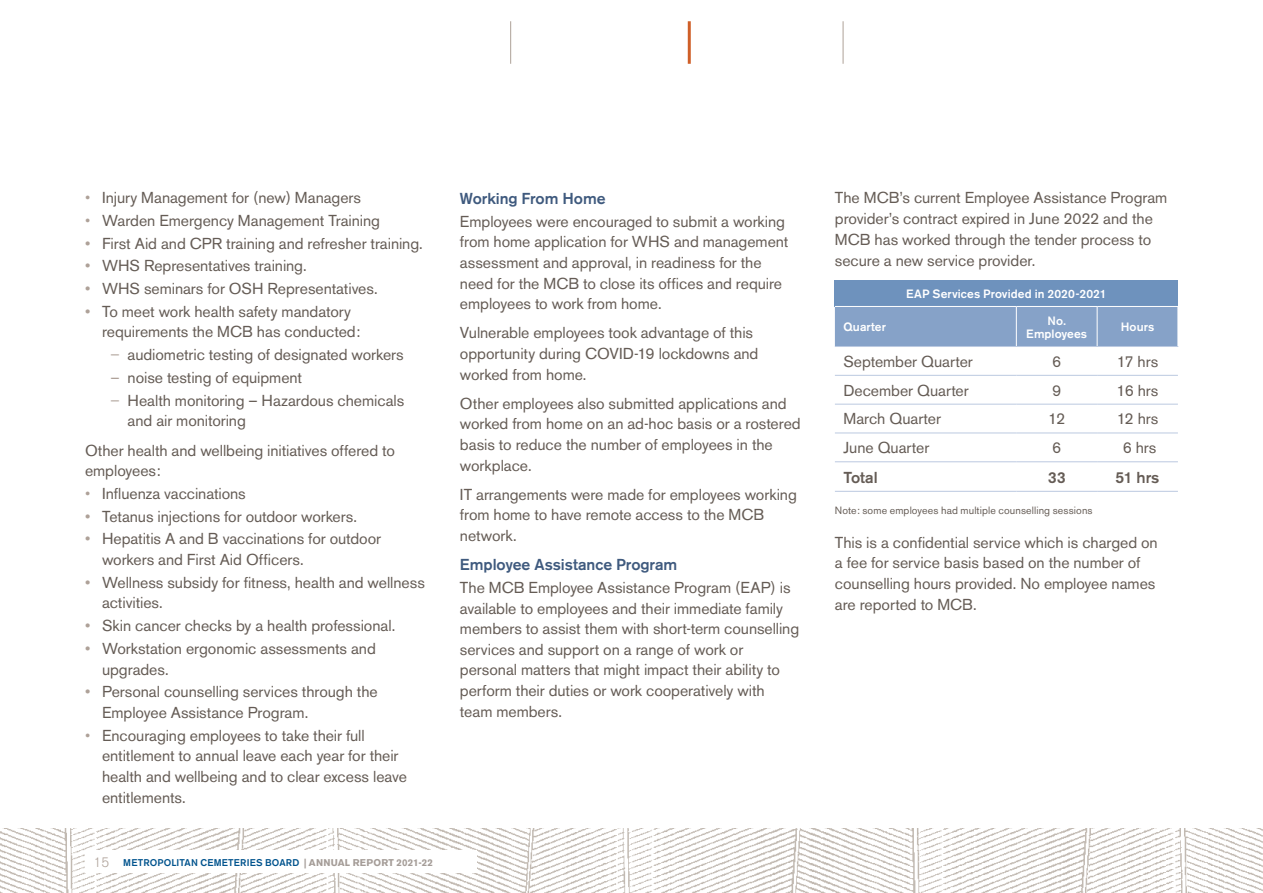
<style>
.page{position:relative;width:1263px;height:893px;background:#fff}
.page>*{position:absolute;margin:0;border:0;box-sizing:border-box;transform-origin:0 0}
.t1{font:15.75px/20.7px "Akzidenz Grotesk BE";letter-spacing:-.005em;color:#655c55}
.t2{font:500 15.75px "Akzidenz Grotesk BE";letter-spacing:-.005em;color:#3f5a7e}
.t3{font:500 15.75px "Akzidenz Grotesk BE";letter-spacing:-.005em;color:#655c55}
.t4{font:500 12px/13.5px "Akzidenz Grotesk BE";letter-spacing:.01em;color:#fff;text-align:center}
.t5{font:10.5px "Akzidenz Grotesk BE";letter-spacing:.01em;color:#655c55}
.t6{font:500 9.75px "Akzidenz Grotesk BE";letter-spacing:.015em;color:#00538d}
.s1{font-weight:300;color:#aea198}
.s2{color:#aea198}
.s3{font-weight:300;font-size:13.5px;color:#aea198}
.s4{font-weight:700;color:#a59d98}
</style>
<div class="page">
<img style="left:0;top:828px;width:1263px;height:65px">
<div style="left:85px;top:850px;width:391px;height:23px;background:#fff"></div>
<div style="left:835px;top:280px;width:343px;height:26px;background:#6e92bd"></div>
<div style="left:835px;top:307px;width:342px;height:39px;background:#86a2c8"></div>
<hr style="left:1016px;top:307px;width:1px;height:39px;background:#fff">
<hr style="left:1097px;top:307px;width:1px;height:39px;background:#fff">
<hr style="left:835px;top:375px;width:181px;height:1px;background:#bbc9e0">
<hr style="left:1016px;top:375px;width:81px;height:1px;background:#bbc9e0">
<hr style="left:1097px;top:375px;width:81px;height:1px;background:#bbc9e0">
<hr style="left:835px;top:404px;width:181px;height:1px;background:#bbc9e0">
<hr style="left:1016px;top:404px;width:81px;height:1px;background:#bbc9e0">
<hr style="left:1097px;top:404px;width:81px;height:1px;background:#bbc9e0">
<hr style="left:835px;top:433px;width:181px;height:1px;background:#bbc9e0">
<hr style="left:1016px;top:433px;width:81px;height:1px;background:#bbc9e0">
<hr style="left:1097px;top:433px;width:81px;height:1px;background:#bbc9e0">
<hr style="left:835px;top:461px;width:181px;height:1px;background:#bbc9e0">
<hr style="left:1016px;top:461px;width:81px;height:1px;background:#bbc9e0">
<hr style="left:1097px;top:461px;width:81px;height:1px;background:#bbc9e0">
<hr style="left:835px;top:491px;width:181px;height:1px;background:#bbc9e0">
<hr style="left:1016px;top:491px;width:81px;height:1px;background:#bbc9e0">
<hr style="left:1097px;top:491px;width:81px;height:1px;background:#bbc9e0">
<hr style="left:835px;top:346px;width:181px;height:1px;background:#bbc9e0">
<hr style="left:1016px;top:346px;width:81px;height:1px;background:#bbc9e0">
<hr style="left:1097px;top:346px;width:81px;height:1px;background:#bbc9e0">
<hr style="left:510px;top:21px;width:1px;height:43px;background:#aea198">
<hr style="left:843px;top:21px;width:1px;height:43px;background:#aea198">
<hr style="left:688px;top:21px;width:3px;height:43px;background:#cf5f28">
<p class="t1" style="left:85px;top:187px;width:278px"><span class="s1">•</span> Injury Management for (new) Managers</p>
<p class="t1" style="left:85px;top:210px;width:296px"><span class="s1">•</span> Warden Emergency Management Training</p>
<p class="t1" style="left:85px;top:233px;width:339px"><span class="s2">•</span> First Aid and CPR training and refresher training.</p>
<p class="t1" style="left:85px;top:256px;width:223px"><span class="s2">•</span> WHS Representatives training.</p>
<p class="t1" style="left:85px;top:278px;width:294px"><span class="s2">•</span> WHS seminars for OSH Representatives.</p>
<p class="t1" style="left:102px;top:301px;width:260px;text-indent:-17px"><span class="s2">•</span> To meet work health safety mandatory requirements the MCB has conducted:</p>
<p class="t1" style="left:111px;top:344px;width:295px"><span class="s1">–</span> audiometric testing of designated workers</p>
<p class="t1" style="left:111px;top:367px;width:193px"><span class="s2">–</span> noise testing of equipment</p>
<p class="t1" style="left:128px;top:390px;width:278px;text-indent:-17px"><span class="s1">–</span> Health monitoring – Hazardous chemicals and air monitoring</p>
<p class="t1" style="left:85px;top:440px;width:311px">Other health and wellbeing initiatives offered to employees:</p>
<p class="t1" style="left:85px;top:483px;width:162px"><span class="s1">•</span> Influenza vaccinations</p>
<p class="t1" style="left:85px;top:506px;width:273px"><span class="s2">•</span> Tetanus injections for outdoor workers.</p>
<p class="t1" style="left:102px;top:529px;width:281px;text-indent:-17px"><span class="s2">•</span> Hepatitis A and B vaccinations for outdoor workers and First Aid Officers.</p>
<p class="t1" style="left:102px;top:572px;width:324px;text-indent:-17px"><span class="s2">•</span> Wellness subsidy for fitness, health and wellness activities.</p>
<p class="t1" style="left:85px;top:615px;width:312px"><span class="s2">•</span> Skin cancer checks by a health professional.</p>
<p class="t1" style="left:102px;top:638px;width:275px;text-indent:-17px"><span class="s2">•</span> Workstation ergonomic assessments and upgrades.</p>
<p class="t1" style="left:102px;top:681px;width:277px;text-indent:-17px"><span class="s2">•</span> Personal counselling services through the<br>Employee Assistance Program.</p>
<p class="t1" style="left:102px;top:725px;width:306px;text-indent:-17px"><span class="s1">•</span> Encouraging employees to take their full entitlement to annual leave each year for their health and wellbeing and to clear excess leave entitlements.</p>
<p class="t6" style="left:94px;top:856px;width:341px"><span class="s3">15</span> METROPOLITAN CEMETERIES BOARD <span class="s4">| ANNUAL REPORT 2021-22</span></p>
<p class="t2" style="left:460px;top:189px;width:147px">Working From Home</p>
<p class="t1" style="left:460px;top:211px;width:330px">Employees were encouraged to submit a working from home application for WHS and management assessment and approval, in readiness for the need for the MCB to close its offices and require employees to work from home.</p>
<p class="t1" style="left:460px;top:323px;width:300px">Vulnerable employees took advantage of this opportunity during COVID-19 lockdowns and worked from home.</p>
<p class="t1" style="left:460px;top:393px;width:342px">Other employees also submitted applications and worked from home on an ad-hoc basis or a rostered basis to reduce the number of employees in the workplace.</p>
<p class="t1" style="left:460px;top:484px;width:338px">IT arrangements were made for employees working from home to have remote access to the MCB network.</p>
<p class="t2" style="left:460px;top:555px;width:219px">Employee Assistance Program</p>
<p class="t1" style="left:460px;top:577px;width:341px">The MCB Employee Assistance Program (EAP) is available to employees and their immediate family members to assist them with short-term counselling services and support on a range of work or personal matters that might impact their ability to perform their duties or work cooperatively with team members.</p>
<p class="t1" style="left:835px;top:188px;width:334px">The MCB’s current Employee Assistance Program provider’s contract expired in June 2022 and the MCB has worked through the tender process to secure a new service provider.</p>
<p class="t4" style="left:906px;top:287px;width:202px">EAP Services Provided in 2020-2021</p>
<p class="t4" style="left:843px;top:320px;width:44px">Quarter</p>
<p class="t4" style="left:1026px;top:313px;width:62px">No.<br>Employees</p>
<p class="t4" style="left:1121px;top:320px;width:35px">Hours</p>
<p class="t1" style="left:843px;top:351px;width:131px">September Quarter</p>
<p class="t1" style="left:1052px;top:351px;width:11px">6</p>
<p class="t1" style="left:1117px;top:351px;width:43px">17 hrs</p>
<p class="t1" style="left:843px;top:380px;width:127px">December Quarter</p>
<p class="t1" style="left:1052px;top:380px;width:11px">9</p>
<p class="t1" style="left:1116px;top:380px;width:43px">16 hrs</p>
<p class="t1" style="left:843px;top:409px;width:99px">March Quarter</p>
<p class="t1" style="left:1048px;top:409px;width:19px">12</p>
<p class="t1" style="left:1117px;top:409px;width:43px">12 hrs</p>
<p class="t1" style="left:843px;top:437px;width:87px">June Quarter</p>
<p class="t1" style="left:1052px;top:437px;width:11px">6</p>
<p class="t1" style="left:1123px;top:437px;width:35px">6 hrs</p>
<p class="t3" style="left:843px;top:468px;width:36px">Total</p>
<p class="t3" style="left:1048px;top:468px;width:19px">33</p>
<p class="t3" style="left:1116px;top:468px;width:45px">51 hrs</p>
<p class="t5" style="left:835px;top:504px;width:259px">Note: some employees had multiple counselling sessions</p>
<p class="t1" style="left:835px;top:532px;width:324px">This is a confidential service which is charged on a fee for service basis based on the number of counselling hours provided. No employee names are reported to MCB.</p>
</div>
